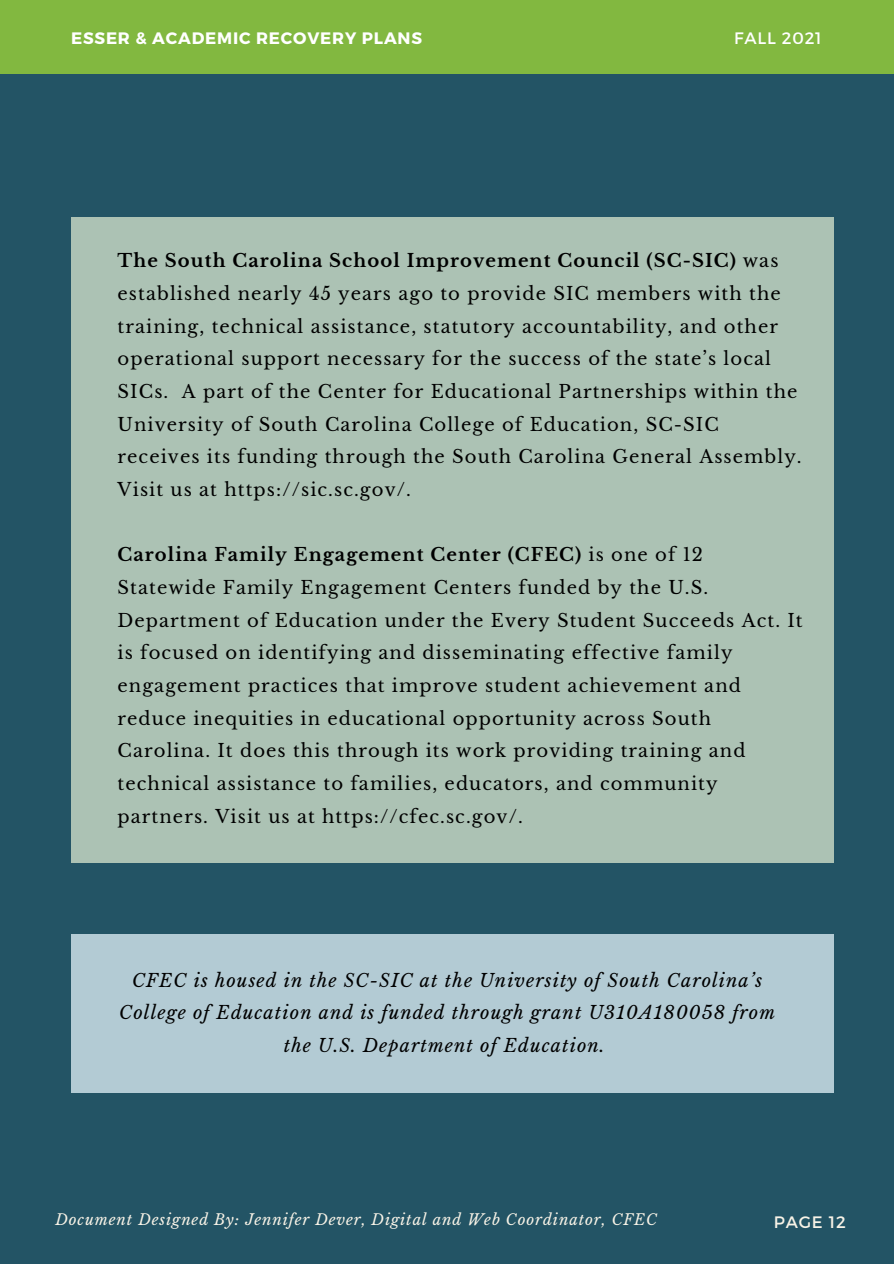
<style>
.page{position:relative;width:894px;height:1264px;background:#fff}
.page>*{position:absolute;margin:0;border:0;box-sizing:border-box;transform-origin:0 0}
.t1{font:18px/32.7px "Libre Baskerville";letter-spacing:.06em;color:#000}
.t2{font:italic 18px/32.7px "Libre Baskerville";letter-spacing:.06em;color:#000;text-align:center}
.t3{font:700 16.5px "Montserrat";letter-spacing:.05em;color:#fff}
.t4{font:16.5px "Montserrat";letter-spacing:.05em;color:#fff}
.t5{font:16.5px "Montserrat";letter-spacing:.05em;color:#f8f3e7}
.t6{font:italic 15px "Libre Baskerville";letter-spacing:.06em;color:#f8f3e7}
.s1{font-weight:700}
</style>
<div class="page">
<div style="left:0;top:0;width:893px;height:1263px;background:#235465"></div>
<div style="left:0;top:0;width:893px;height:74px;background:#82b840"></div>
<div style="left:71px;top:217px;width:762px;height:645px;background:#acc2b4"></div>
<div style="left:71px;top:933px;width:762px;height:159px;background:#b3cbd4"></div>
<p class="t3" style="left:71px;top:27px;width:352px">ESSER &amp; ACADEMIC RECOVERY PLANS</p>
<p class="t4" style="left:733px;top:27px;width:89px">FALL 2021</p>
<p class="t1" style="left:117px;top:245px;width:685px"><span class="s1">The South Carolina School Improvement Council (SC-SIC)</span> was established nearly 45 years ago to provide SIC members with the training, technical assistance, statutory accountability, and other operational support necessary for the success of the state’s local SICs. A part of the Center for Educational Partnerships within the University of South Carolina College of Education, SC-SIC receives its funding through the South Carolina General Assembly.<br>Visit us at https://sic.sc.gov/.</p>
<p class="t1" style="left:117px;top:538px;width:686px"><span class="s1">Carolina Family Engagement Center (CFEC)</span> is one of 12<br>Statewide Family Engagement Centers funded by the U.S.<br>Department of Education under the Every Student Succeeds Act. It is focused on identifying and disseminating effective family engagement practices that improve student achievement and reduce inequities in educational opportunity across South Carolina. It does this through its work providing training and technical assistance to families, educators, and community partners. Visit us at https://cfec.sc.gov/.</p>
<p class="t2" style="left:119px;top:964px;width:657px">CFEC is housed in the SC-SIC at the University of South Carolina’s<br>College of Education and is funded through grant U310A180058 from the U.S. Department of Education.</p>
<p class="t6" style="left:55px;top:1210px;width:603px">Document Designed By: Jennifer Dever, Digital and Web Coordinator, CFEC</p>
<p class="t5" style="left:773px;top:1211px;width:73px">PAGE 12</p>
</div>
